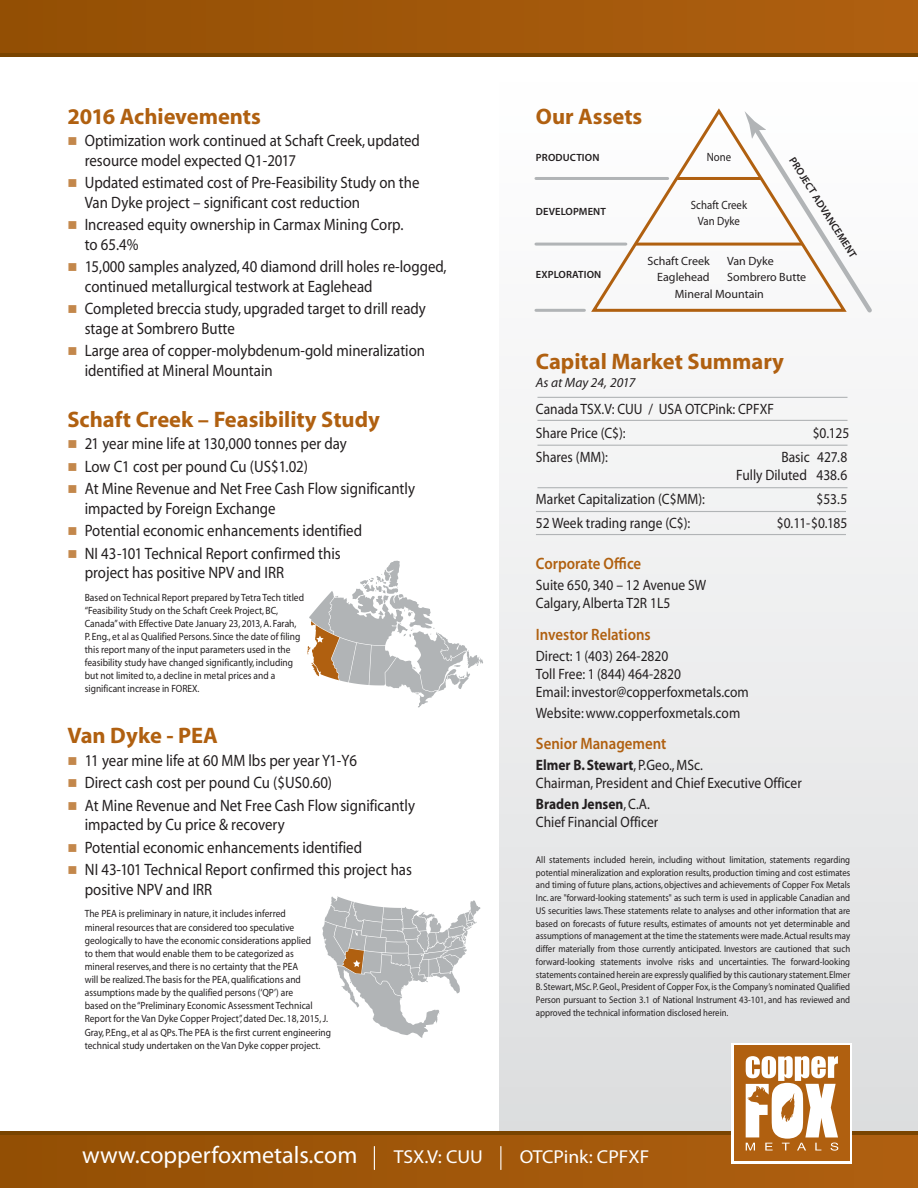
<style>
.page{position:relative;width:918px;height:1188px;background:#fff}
.page>*{position:absolute;margin:0;border:0;box-sizing:border-box;transform-origin:0 0}
.t1{font:24px "Myriad Pro";color:#fff}
.t2{font:700 22.5px "Myriad";color:#b06010}
.t3{font:18.75px "Myriad Pro";color:#fff;scale:1.05 1}
.t4{font:16.5px/19.5px "Myriad";color:#231f20;scale:.9 1}
.t5{font:600 16.5px "Myriad Pro";color:#b06010;scale:.9 1}
.t6{font:15px/18px "Myriad";color:#231f20;scale:.9 1}
.t7{font:15px/24px "Myriad Pro";color:#231f20;scale:.9 1}
.t8{font:italic 13.5px "Myriad";color:#231f20}
.t9{font:12px/16.5px "Myriad Pro";color:#231f20}
.t10{font:12px/16.5px "Myriad Pro";color:#231f20;text-align:center;scale:.9 1}
.t11{font:10.5px/13.2px "Myriad";color:#231f20;scale:.9 1}
.t12{font:10.5px/13.2px "Myriad";color:#231f20;scale:.91 1}
.t13{font:600 10.5px "Myriad Pro";letter-spacing:.01em;color:#231f20}
.t14{font:9.75px/12.8px "Myriad";color:#231f20;text-align:justify;scale:.9 1}
.s1{color:rgb(176 96 16/.75)}
.s2{font-weight:700}
</style>
<div class="page">
<div style="left:500px;top:61px;width:418px;height:1072px;background:linear-gradient(to bottom,#fff,#dddfe0)"></div>
<div style="left:0;top:1133px;width:918px;height:55px;background:linear-gradient(to right,#934f04,#af6011)"></div>
<div style="left:0;top:0;width:918px;height:55px;background:linear-gradient(to right,#934f04,#af6011)"></div>
<hr style="left:0;top:54px;width:918px;height:3px;background:#794400">
<hr style="left:536px;top:534px;width:310px;height:1px;background:#b1b4b6">
<hr style="left:536px;top:511px;width:310px;height:1px;background:#b1b4b6">
<hr style="left:537px;top:487px;width:311px;height:1px;background:#b1b4b6">
<hr style="left:537px;top:445px;width:311px;height:1px;background:#b1b4b6">
<hr style="left:537px;top:420px;width:311px;height:1px;background:#b1b4b6">
<hr style="left:537px;top:397px;width:311px;height:1px;background:#b1b4b6">
<div style="left:734px;top:1045px;width:116px;height:116px;background:#b06010"></div>
<svg style="left:307px;top:561px;width:176px;height:146px"></svg>
<svg style="left:322px;top:896px;width:159px;height:142px"></svg>
<svg style="left:745px;top:111px;width:131px;height:206px"></svg>
<hr style="left:536px;top:309px;width:48px;height:3px;background:#b1b4b6">
<hr style="left:536px;top:177px;width:132px;height:3px;background:#b1b4b6">
<hr style="left:536px;top:243px;width:90px;height:3px;background:#b1b4b6">
<svg style="left:590px;top:106px;width:259px;height:208px"></svg>
<svg style="left:0;top:1056px;width:918px;height:114px"></svg>
<h2 class="t2" style="left:68px;top:105px;width:195px">2016 Achievements</h2>
<p class="t4" style="left:85px;top:132px;width:374px;text-indent:-17px"><span class="s1">■</span> Optimization work continued at Schaft Creek, updated resource model expected Q1-2017</p>
<p class="t4" style="left:85px;top:174px;width:373px;text-indent:-17px"><span class="s1">■</span> Updated estimated cost of Pre-Feasibility Study on the<br>Van Dyke project – significant cost reduction</p>
<p class="t4" style="left:85px;top:216px;width:356px;text-indent:-17px"><span class="s1">■</span> Increased equity ownership in Carmax Mining Corp. to 65.4%</p>
<p class="t4" style="left:85px;top:258px;width:403px;text-indent:-17px"><span class="s1">■</span> 15,000 samples analyzed, 40 diamond drill holes re-logged, continued metallurgical testwork at Eaglehead</p>
<p class="t4" style="left:85px;top:300px;width:381px;text-indent:-17px"><span class="s1">■</span> Completed breccia study, upgraded target to drill ready stage at Sombrero Butte</p>
<p class="t4" style="left:85px;top:342px;width:380px;text-indent:-17px"><span class="s1">■</span> Large area of copper-molybdenum-gold mineralization identified at Mineral Mountain</p>
<h2 class="t2" style="left:68px;top:408px;width:314px">Schaft Creek – Feasibility Study</h2>
<p class="t4" style="left:68px;top:435px;width:312px"><span class="s1">■</span> 21 year mine life at 130,000 tonnes per day</p>
<p class="t4" style="left:68px;top:457px;width:269px"><span class="s1">■</span> Low C1 cost per pound Cu (US$1.02)</p>
<p class="t4" style="left:85px;top:480px;width:368px;text-indent:-17px"><span class="s1">■</span> At Mine Revenue and Net Free Cash Flow significantly impacted by Foreign Exchange</p>
<p class="t4" style="left:68px;top:522px;width:329px"><span class="s1">■</span> Potential economic enhancements identified</p>
<p class="t4" style="left:85px;top:544px;width:286px;text-indent:-17px"><span class="s1">■</span> NI 43-101 Technical Report confirmed this project has positive NPV and IRR</p>
<p class="t12" style="left:85px;top:591px;width:243px">Based on Technical Report prepared by Tetra Tech titled “Feasibility Study on the Schaft Creek Project, BC, Canada” with Effective Date January 23, 2013, A. Farah, P. Eng., et al as Qualified Persons. Since the date of filing this report many of the input parameters used in the feasibility study have changed significantly, including but not limited to, a decline in metal prices and a significant increase in FOREX.</p>
<h2 class="t2" style="left:68px;top:724px;width:152px">Van Dyke - PEA</h2>
<p class="t4" style="left:68px;top:751px;width:323px"><span class="s1">■</span> 11 year mine life at 60 MM lbs per year Y1-Y6</p>
<p class="t4" style="left:68px;top:774px;width:296px"><span class="s1">■</span> Direct cash cost per pound Cu ($US0.60)</p>
<p class="t4" style="left:85px;top:796px;width:368px;text-indent:-17px"><span class="s1">■</span> At Mine Revenue and Net Free Cash Flow significantly impacted by Cu price &amp; recovery</p>
<p class="t4" style="left:68px;top:838px;width:329px"><span class="s1">■</span> Potential economic enhancements identified</p>
<p class="t4" style="left:85px;top:861px;width:365px;text-indent:-17px"><span class="s1">■</span> NI 43-101 Technical Report confirmed this project has positive NPV and IRR</p>
<p class="t11" style="left:85px;top:908px;width:275px">The PEA is preliminary in nature, it includes inferred<br>mineral resources that are considered too speculative geologically to have the economic considerations applied<br>to them that would enable them to be categorized as<br>mineral reserves, and there is no certainty that the PEA<br>will be realized. The basis for the PEA, qualifications and assumptions made by the qualified persons (‘QP’) are<br>based on the “Preliminary Economic Assessment Technical Report for the Van Dyke Copper Project”, dated Dec. 18, 2015, J.<br>Gray, P.Eng., et al as QPs. The PEA is the first current engineering technical study undertaken on the Van Dyke copper project.</p>
<h2 class="t2" style="left:536px;top:105px;width:108px">Our Assets</h2>
<p class="t13" style="left:536px;top:151px;width:65px">PRODUCTION</p>
<p class="t10" style="left:707px;top:149px;width:29px">None</p>
<p class="t13" style="left:797px;top:155px;width:118px;rotate:58deg">PROJECT ADVANCEMENT</p>
<p class="t10" style="left:691px;top:196px;width:64px">Schaft Creek<br>Van Dyke</p>
<p class="t9" style="left:647px;top:253px;width:64px">Schaft Creek</p>
<p class="t9" style="left:727px;top:253px;width:48px">Van Dyke</p>
<p class="t9" style="left:657px;top:269px;width:54px">Eaglehead</p>
<p class="t13" style="left:536px;top:205px;width:72px">DEVELOPMENT</p>
<p class="t13" style="left:536px;top:269px;width:67px">EXPLORATION</p>
<p class="t9" style="left:675px;top:269px;width:133px;text-indent:52px">Sombrero Butte<br>Mineral Mountain</p>
<h2 class="t2" style="left:536px;top:350px;width:250px">Capital Market Summary</h2>
<p class="t8" style="left:536px;top:376px;width:101px">As at May 24, 2017</p>
<p class="t7" style="left:536px;top:397px;width:266px">Canada TSX.V: CUU / USA OTCPink: CPFXF<br>Share Price (C$):</p>
<p class="t7" style="left:813px;top:421px;width:42px">$0.125</p>
<p class="t7" style="left:536px;top:445px;width:82px">Shares (MM):</p>
<p class="t7" style="left:736px;top:448px;width:125px;line-height:18px;text-align:right">Basic 427.8<br>Fully Diluted 438.6</p>
<p class="t7" style="left:536px;top:487px;width:189px">Market Capitalization (C$MM):</p>
<p class="t7" style="left:816px;top:487px;width:36px">$53.5</p>
<p class="t7" style="left:536px;top:511px;width:173px">52 Week trading range (C$):</p>
<p class="t7" style="left:777px;top:511px;width:80px">$0.11-$0.185</p>
<p class="t5" style="left:536px;top:555px;width:119px">Corporate Office</p>
<p class="t6" style="left:536px;top:577px;width:191px">Suite 650, 340 – 12 Avenue SW<br>Calgary, Alberta T2R 1L5</p>
<p class="t5" style="left:536px;top:625px;width:129px">Investor Relations</p>
<p class="t6" style="left:536px;top:648px;width:238px">Direct: 1 (403) 264-2820<br>Toll Free: 1 (844) 464-2820<br>Email: investor@copperfoxmetals.com</p>
<p class="t6" style="left:536px;top:705px;width:229px">Website: www.copperfoxmetals.com</p>
<p class="t5" style="left:536px;top:735px;width:146px">Senior Management</p>
<p class="t6" style="left:536px;top:757px;width:297px"><span class="s2">Elmer B. Stewart</span>, P.Geo., MSc.<br>Chairman, President and Chief Executive Officer</p>
<p class="t6" style="left:536px;top:796px;width:137px"><span class="s2">Braden Jensen</span>, C.A.<br>Chief Financial Officer</p>
<p class="t14" style="left:536px;top:854px;width:351px">All statements included herein, including without limitation, statements regarding potential mineralization and exploration results, production timing and cost estimates and timing of future plans, actions, objectives and achievements of Copper Fox Metals Inc. are "forward-looking statements" as such term is used in applicable Canadian and US securities laws. These statements relate to analyses and other information that are based on forecasts of future results, estimates of amounts not yet determinable and assumptions of management at the time the statements were made. Actual results may differ materially from those currently anticipated. Investors are cautioned that such forward-looking statements involve risks and uncertainties. The forward-looking statements contained herein are expressly qualified by this cautionary statement. Elmer B. Stewart, MSc. P. Geol., President of Copper Fox, is the Company’s nominated Qualified Person pursuant to Section 3.1 of National Instrument 43-101, and has reviewed and approved the technical information disclosed herein.</p>
<h1 class="t1" style="left:82px;top:1142px;width:277px">www.copperfoxmetals.com</h1>
<p class="t3" style="left:394px;top:1147px;width:86px">TSX.V: CUU</p>
<p class="t3" style="left:520px;top:1147px;width:125px">OTCPink: CPFXF</p>
</div>
